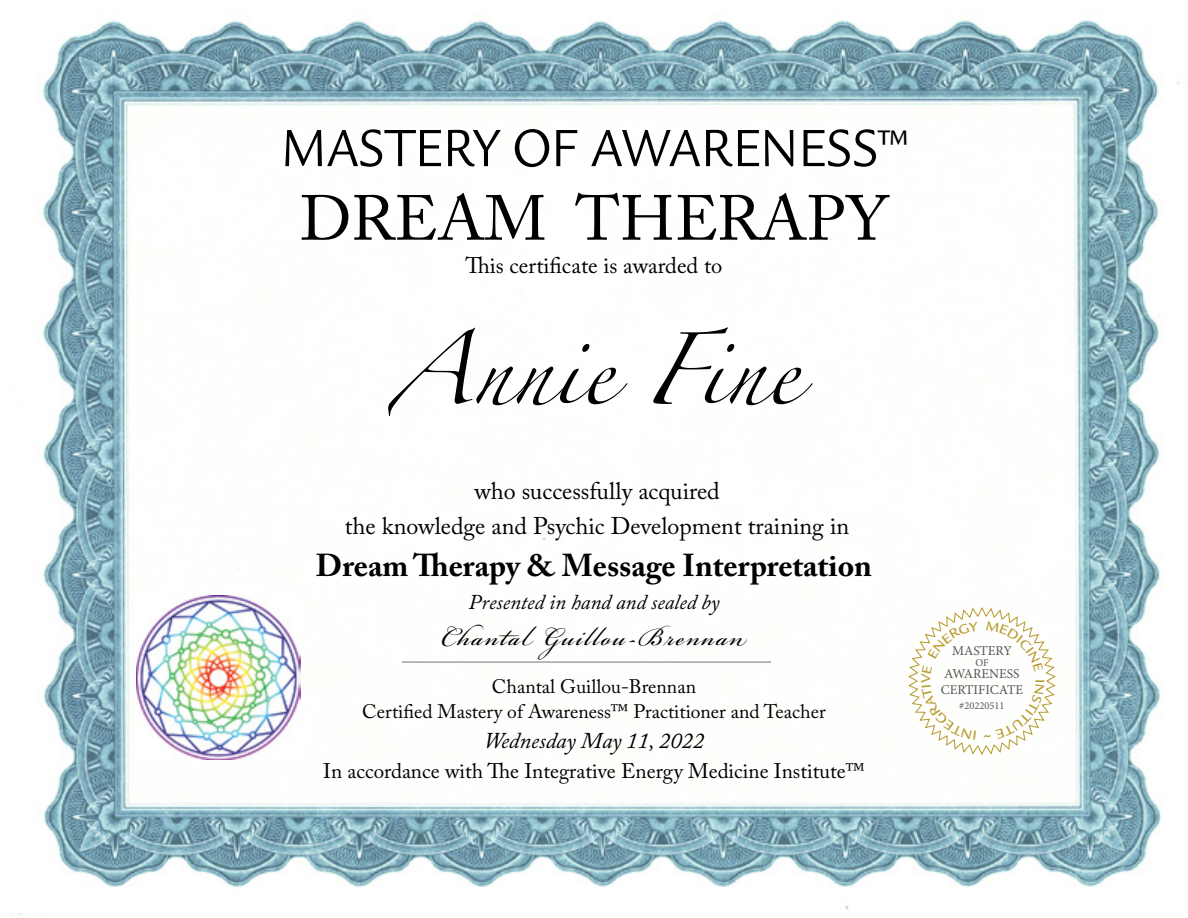
<style>
.page{position:relative;width:1188px;height:918px;background:#fff}
.page>*{position:absolute;margin:0;border:0;box-sizing:border-box;transform-origin:0 0}
.t1{font:64.5px "Zapfino";color:#000;scale:.96 1}
.t2{font:63px "Adobe Caslon Pro";color:#000}
.t3{font:57px "Legacy Sans";letter-spacing:.01em;color:#000;scale:.9 1}
.t4{font:40.2px "Bickham Script Pro";letter-spacing:.05em;color:#000;scale:.96 1}
.t5{font:700 31.5px "Adobe Caslon Pro";color:#000}
.t6{font:24px/34.5px "Adobe Caslon Pro";color:#000;text-align:center}
.t7{font:22.5px "Adobe Caslon Pro";color:#000}
.t8{font:italic 22.5px "Adobe Caslon Pro";color:#000}
.t9{font:21px "Adobe Caslon Pro";color:#000}
.t10{font:italic 21px "Adobe Caslon Pro";color:#000}
.t11{font:19.5px/25.5px "Adobe Caslon Pro";color:#000;text-align:center}
.t12{font:500 14.1px "Legacy Sans";color:#b89c30;scale:1.08 1}
.t13{font:13.5px/16.5px "Minion Pro";color:#545456}
.t14{font:10.5px "Minion Pro";color:#545456}
.s1{font-size:45px}
</style>
<div class="page">
<img style="left:12px;top:20px;width:1167px;height:895px">
<hr style="left:402px;top:662px;width:369px;height:1px;background:#808285">
<img style="left:136px;top:595px;width:164px;height:164px">
<svg style="left:908px;top:607px;width:148px;height:149px"></svg>
<h3 class="t3" style="left:281px;top:116px;width:697px">MASTERY OF AWARENESS<span class="s1">™</span></h3>
<h2 class="t2" style="left:300px;top:181px;width:590px">DREAM THERAPY</h2>
<p class="t7" style="left:466px;top:252px;width:258px">This certificate is awarded to</p>
<h1 class="t1" style="left:390px;top:343px;width:426px">Annie Fine</h1>
<p class="t6" style="left:345px;top:474px;width:506px">who successfully acquired<br>the knowledge and Psychic Development training in</p>
<h3 class="t5" style="left:316px;top:546px;width:558px">Dream Therapy &amp; Message Interpretation</h3>
<p class="t10" style="left:469px;top:589px;width:252px">Presented in hand and sealed by</p>
<h3 class="t4" style="left:441px;top:608px;width:320px">Chantal Guillou-Brennan</h3>
<p class="t11" style="left:362px;top:673px;width:465px">Chantal Guillou-Brennan<br>Certified Mastery of Awareness™ Practitioner and Teacher</p>
<p class="t8" style="left:484px;top:727px;width:222px">Wednesday May 11, 2022</p>
<p class="t9" style="left:323px;top:759px;width:543px">In accordance with The Integrative Energy Medicine Institute™</p>
<p class="t13" style="left:952px;top:643px;width:61px">MASTERY</p>
<p class="t14" style="left:975px;top:655px;width:15px">OF</p>
<p class="t13" style="left:941px;top:665px;width:84px">AWARENESS<br>CERTIFICATE</p>
<p class="t14" style="left:959px;top:699px;width:47px">#20220511</p>
<p class="t12" style="left:1048px;top:679px;width:6px;rotate:90deg">I</p>
</div>
